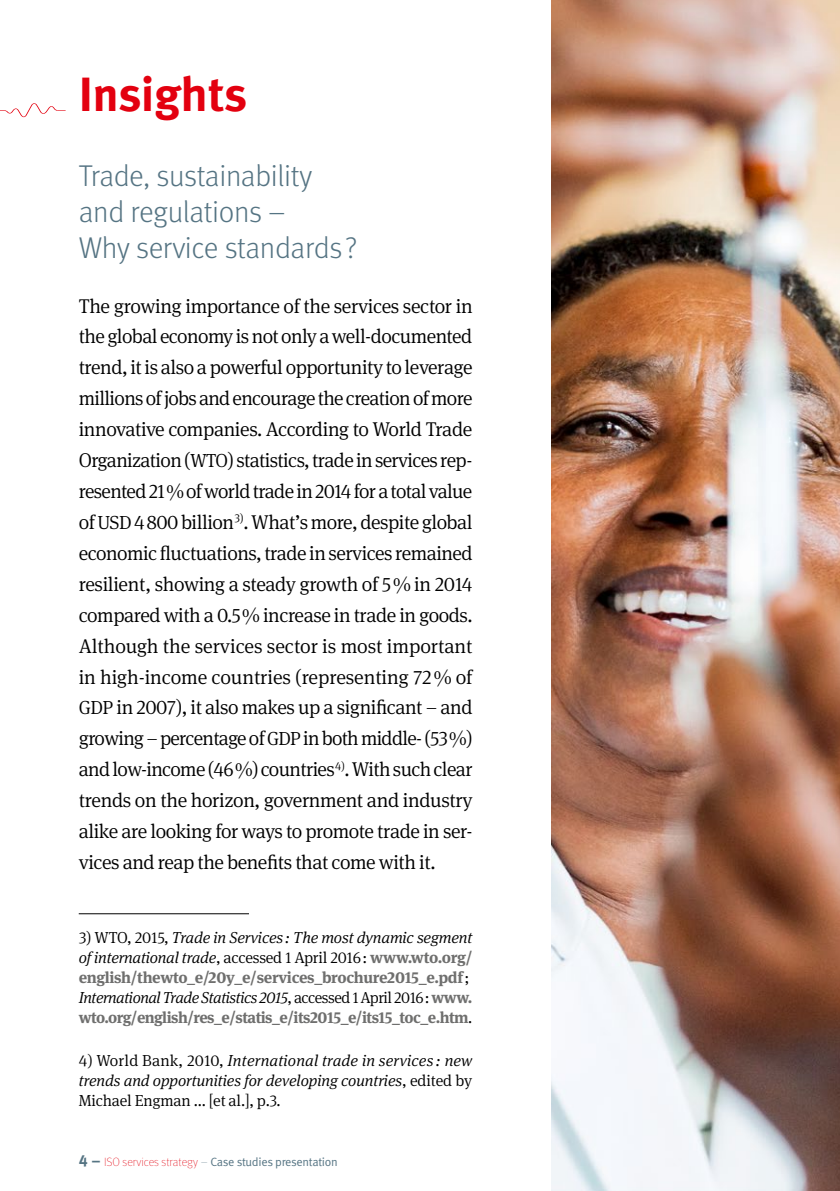
<style>
.page{position:relative;width:840px;height:1191px;background:#fff}
.page>*{position:absolute;margin:0;border:0;box-sizing:border-box;transform-origin:0 0}
.t1{font:700 48px "Meta Pro";letter-spacing:-.01em;color:#e3000f}
.t2{font:300 30px/36px "Meta Pro";letter-spacing:-.01em;color:#557483}
.t3{font:300 20px/30.8px "Meta Serif Pro";letter-spacing:-.025em;color:#000;text-align:justify}
.t4{font:700 16px/20px "Meta Serif Pro";letter-spacing:-.025em;color:#6f6f6e}
.t5{font:italic 300 16px/20px "Meta Serif Pro";letter-spacing:-.005em;color:#000;text-align:justify}
.t6{font:12px "Meta Pro Norm";letter-spacing:-.025em;color:#557483}
.s1{font-size:19px}
.s2{font-weight:300;color:#000}
.s3{font-weight:300;font-style:italic;color:#000}
.s4{font-style:normal}
.s5{font-family:"Meta Pro";font-weight:700;font-size:16px}
.s6{font-family:"Meta Pro";font-weight:100;color:#e3000f}
.s7{font-family:"Meta Pro";font-weight:100}
</style>
<div class="page">
<img style="left:551px;top:0;width:288px;height:1191px">
<svg style="left:0;top:103px;width:66px;height:14px"></svg>
<hr style="left:79px;top:913px;width:170px;height:1px;background:#000">
<h1 class="t1" style="left:79px;top:56px;width:170px">Insights</h1>
<h2 class="t2" style="left:79px;top:156px;width:280px">Trade, sustainability and regulations –<br>Why service standards?</h2>
<p class="t3" style="left:79px;top:289px;width:395px">The growing importance of the services sector in the global economy is not only a well-documented trend, it is also a powerful opportunity to leverage millions of jobs and encourage the creation of more innovative companies. According to World Trade Organization (<span class="s1">WTO</span>) statistics, trade in services rep&shy;resented 21% of world trade in 2014 for a total value of <span class="s1">USD</span> 4800 billion<sup>3)</sup>. What’s more, despite global economic fluctuations, trade in services remained resilient, showing a steady growth of 5% in 2014 compared with a 0.5% increase in trade in goods.<br>Although the services sector is most important in high-income countries (representing 72% of <span class="s1">GDP</span> in 2007), it also makes up a significant – and growing – percentage of <span class="s1">GDP</span> in both middle- (53%) and low-income (46%) countries<sup>4)</sup>. With such clear trends on the horizon, government and industry alike are looking for ways to promote trade in ser&shy;vices and reap the benefits that come with it.</p>
<p class="t4" style="left:79px;top:926px;width:395px"><span class="s2">3) WTO, 2015,</span> <span class="s3">Trade in Services: The most dynamic segment of international trade</span><span class="s2">, accessed 1 April 2016:</span> www.wto.org/ english/thewto_e/20y_e/services_brochure2015_e.pdf<span class="s2">; </span><span class="s3">International Trade Statistics 2015</span><span class="s2">, accessed 1 April 2016:</span> www. wto.org/english/res_e/statis_e/its2015_e/its15_toc_e.htm<span class="s2">.</span></p>
<p class="t5" style="left:79px;top:1050px;width:395px"><span class="s4">4) World Bank, 2010,</span> International trade in services : new trends and opportunities for developing countries<span class="s4">, edited by Michael Engman ... [et al.], p.3.</span></p>
<p class="t6" style="left:79px;top:1152px;width:260px"><span class="s5">4 –</span> <span class="s6">ISO services strategy</span> <span class="s7">–</span> Case studies presentation</p>
</div>
